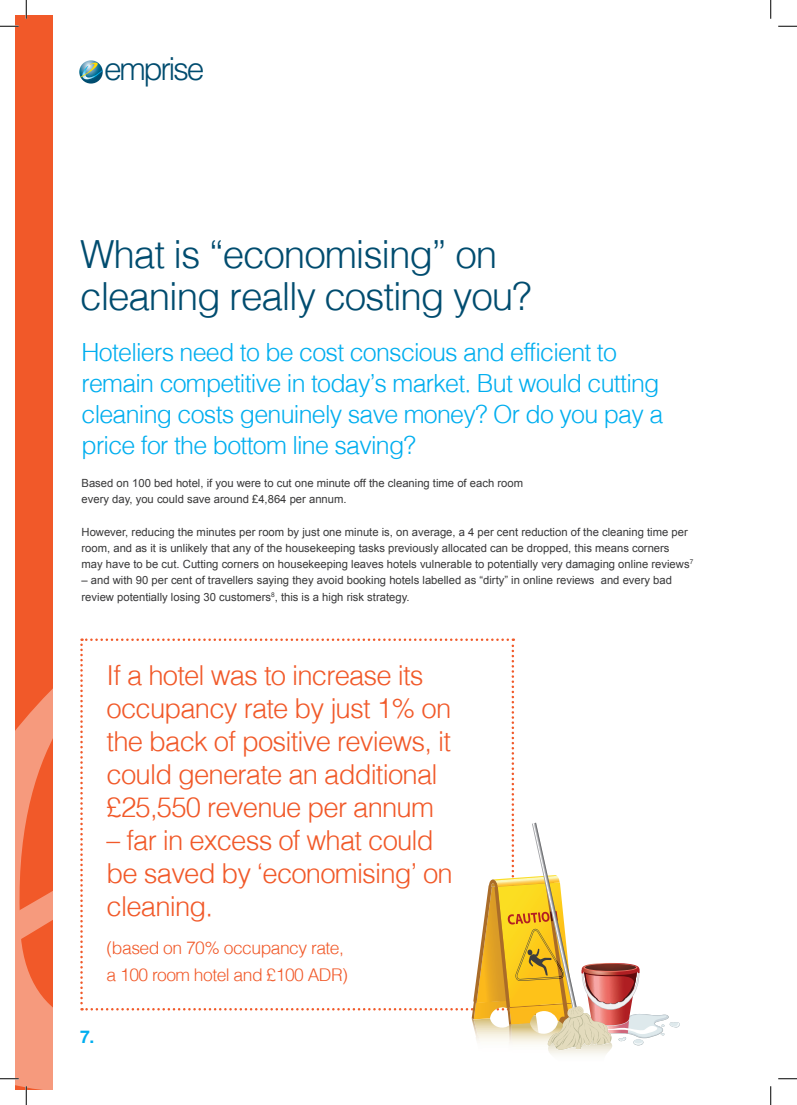
<style>
.page{position:relative;width:797px;height:1105px;background:#fff}
.page>*{position:absolute;margin:0;border:0;box-sizing:border-box;transform-origin:0 0}
.t1{font:300 38.75px "Helv";letter-spacing:-.03em;color:#004c6f}
.t2{font:300 31.75px "Helv";letter-spacing:-.075em;color:#004c6f}
.t3{font:300 27.5px/33px "Helv";letter-spacing:-.03em;color:#f15929}
.t4{font:300 25px/31.2px "Helv";letter-spacing:-.03em;color:#00aeef}
.t5{font:300 17.5px "Helv";letter-spacing:-.03em;color:#f15929}
.t6{font:700 17.5px "Helvetica";color:#00aeef}
.t7{font:11.25px/16.2px "Arial";color:#383839}
</style>
<div class="page">
<svg style="left:79px;top:60px;width:24px;height:24px"></svg>
<svg style="left:79px;top:60px;width:24px;height:20px"></svg>
<div style="left:16px;top:16px;width:36px;height:1073px;background:#f15929"></div>
<svg style="left:80px;top:638px;width:599px;height:417px"></svg>
<svg style="left:0;top:25px;width:19px;height:2px"></svg>
<svg style="left:778px;top:25px;width:19px;height:2px"></svg>
<svg style="left:778px;top:1078px;width:19px;height:1px"></svg>
<svg style="left:25px;top:0;width:2px;height:19px"></svg>
<svg style="left:0;top:463px;width:52px;height:642px"></svg>
<svg style="left:770px;top:0;width:1px;height:19px"></svg>
<svg style="left:770px;top:1086px;width:1px;height:19px"></svg>
<h2 class="t2" style="left:104px;top:49px;width:102px">emprise</h2>
<p class="t1" style="left:80px;top:230px;width:418px">What is “economising” on</p>
<p class="t1" style="left:80px;top:272px;width:453px">cleaning really costing you?</p>
<p class="t4" style="left:81px;top:335px;width:583px">Hoteliers need to be cost conscious and efficient to remain competitive in today’s market. But would cutting cleaning costs genuinely save money? Or do you pay a price for the bottom line saving?</p>
<p class="t7" style="left:81px;top:475px;width:443px">Based on 100 bed hotel, if you were to cut one minute off the cleaning time of each room</p>
<p class="t7" style="left:81px;top:491px;width:266px">every day, you could save around £4,864 per annum.</p>
<p class="t7" style="left:81px;top:523px;width:613px">However, reducing the minutes per room by just one minute is, on average, a 4 per cent reduction of the cleaning time per room, and as it is unlikely that any of the housekeeping tasks previously allocated can be dropped, this means corners may have to be cut. Cutting corners on housekeeping leaves hotels vulnerable to potentially very damaging online reviews<sup>7</sup></p>
<p class="t7" style="left:81px;top:572px;width:592px">– and with 90 per cent of travellers saying they avoid booking hotels labelled as “dirty” in online reviews and every bad review potentially losing 30 customers<sup>8</sup>, this is a high risk strategy.</p>
<p class="t3" style="left:107px;top:658px;width:346px">If a hotel was to increase its occupancy rate by just 1% on the back of positive reviews, it could generate an additional £25,550 revenue per annum</p>
<p class="t3" style="left:107px;top:823px;width:348px">– far in excess of what could be saved by ‘economising’ on cleaning.</p>
<p class="t5" style="left:107px;top:937px;width:239px">(based on 70% occupancy rate,</p>
<p class="t5" style="left:107px;top:963px;width:243px">a 100 room hotel and £100 ADR)</p>
<p class="t6" style="left:80px;top:1026px;width:16px">7.</p>
</div>
